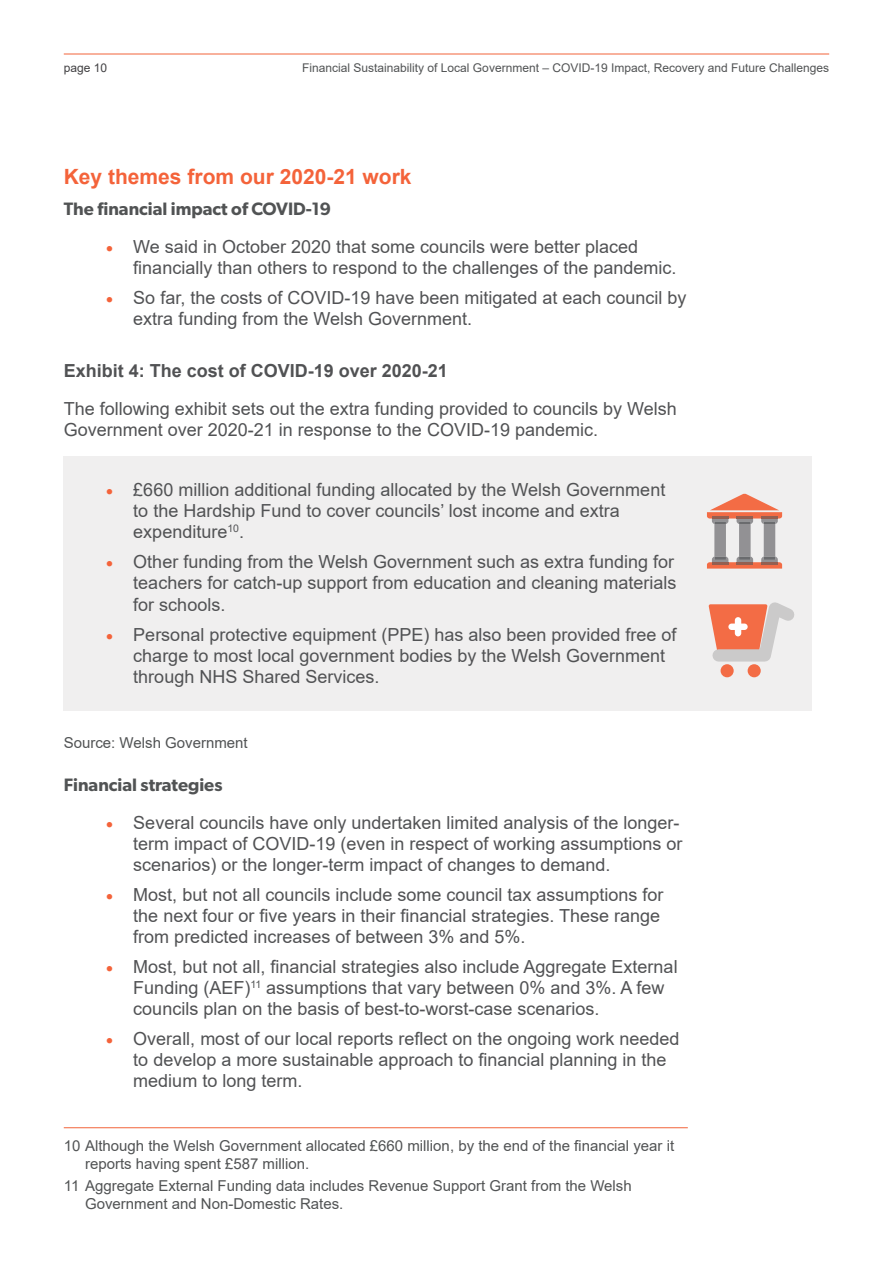
<style>
.page{position:relative;width:893px;height:1263px;background:#fff}
.page>*{position:absolute;margin:0;border:0;box-sizing:border-box;transform-origin:0 0}
.t1{font:700 21px "Arial";color:#f4633a}
.t2{font:18px/21px "Arial";color:#515254}
.t3{font:600 18px "Gibson";color:#515354}
.t4{font:700 18px "Arial";color:#515254}
.Footnotes{font:15px/18px "Arial";color:#515354}
.Source_text{font:15px "Arial";color:#515354}
.t5{font:12px "Arial";color:#515354}
.t6{font:12px "Arial";color:#414042}
.s1{color:#f4633a}
</style>
<div class="page">
<hr style="left:64px;top:54px;width:765px;height:1px;background:#f2633a">
<div style="left:64px;top:456px;width:748px;height:254px;background:#f0efef"></div>
<hr style="left:64px;top:1127px;width:624px;height:1px;background:#f2633a">
<svg style="left:707px;top:494px;width:75px;height:75px"></svg>
<svg style="left:708px;top:602px;width:86px;height:66px"></svg>
<div style="left:721px;top:664px;width:13px;height:13px;background:#f36c45;border-radius:50%"></div>
<div style="left:748px;top:664px;width:13px;height:13px;background:#f36c45;border-radius:50%"></div>
<div style="left:735px;top:617px;width:6px;height:19px;background:#fff;border-radius:3px"></div>
<div style="left:728px;top:623px;width:20px;height:7px;background:#fff;border-radius:3px"></div>
<p class="t6" style="left:64px;top:59px;width:45px">page 10</p>
<p class="t5" style="left:302px;top:59px;width:528px">Financial Sustainability of Local Government – COVID-19 Impact, Recovery and Future Challenges</p>
<p class="t1" style="left:64px;top:162px;width:349px">Key themes from our 2020-21 work</p>
<h3 class="t3" style="left:64px;top:198px;width:269px">The financial impact of COVID-19</h3>
<p class="t2" style="left:133px;top:236px;width:545px;text-indent:-27px"><span class="s1">•</span> We said in October 2020 that some councils were better placed financially than others to respond to the challenges of the pandemic.</p>
<p class="t2" style="left:133px;top:287px;width:555px;text-indent:-27px"><span class="s1">•</span> So far, the costs of COVID-19 have been mitigated at each council by extra funding from the Welsh Government.</p>
<h3 class="t4" style="left:64px;top:358px;width:386px">Exhibit 4: The cost of COVID-19 over 2020-21</h3>
<p class="t2" style="left:64px;top:398px;width:615px">The following exhibit sets out the extra funding provided to councils by Welsh<br>Government over 2020-21 in response to the COVID-19 pandemic.</p>
<p class="t2" style="left:133px;top:479px;width:533px;text-indent:-27px"><span class="s1">•</span> £660 million additional funding allocated by the Welsh Government to the Hardship Fund to cover councils’ lost income and extra expenditure<sup>10</sup>.</p>
<p class="t2" style="left:133px;top:551px;width:545px;text-indent:-27px"><span class="s1">•</span> Other funding from the Welsh Government such as extra funding for teachers for catch-up support from education and cleaning materials for schools.</p>
<p class="t2" style="left:133px;top:623px;width:545px;text-indent:-27px"><span class="s1">•</span> Personal protective equipment (PPE) has also been provided free of charge to most local government bodies by the Welsh Government through NHS Shared Services.</p>
<p class="Source_text" style="left:64px;top:733px;width:185px">Source: Welsh Government</p>
<h3 class="t3" style="left:64px;top:774px;width:160px">Financial strategies</h3>
<p class="t2" style="left:133px;top:812px;width:551px;text-indent:-27px"><span class="s1">•</span> Several councils have only undertaken limited analysis of the longer&shy;term impact of COVID-19 (even in respect of working assumptions or scenarios) or the longer-term impact of changes to demand.</p>
<p class="t2" style="left:133px;top:884px;width:532px;text-indent:-27px"><span class="s1">•</span> Most, but not all councils include some council tax assumptions for the next four or five years in their financial strategies. These range from predicted increases of between 3% and 5%.</p>
<p class="t2" style="left:133px;top:956px;width:546px;text-indent:-27px"><span class="s1">•</span> Most, but not all, financial strategies also include Aggregate External<br>Funding (AEF)<sup>11</sup> assumptions that vary between 0% and 3%. A few councils plan on the basis of best-to-worst-case scenarios.</p>
<p class="t2" style="left:133px;top:1028px;width:548px;text-indent:-27px"><span class="s1">•</span> Overall, most of our local reports reflect on the ongoing work needed to develop a more sustainable approach to financial planning in the medium to long term.</p>
<p class="Footnotes" style="left:85px;top:1137px;width:591px;text-indent:-21px">10 Although the Welsh Government allocated £660 million, by the end of the financial year it reports having spent £587 million.</p>
<p class="Footnotes" style="left:85px;top:1176px;width:548px;text-indent:-21px">11 Aggregate External Funding data includes Revenue Support Grant from the Welsh<br>Government and Non-Domestic Rates.</p>
</div>
